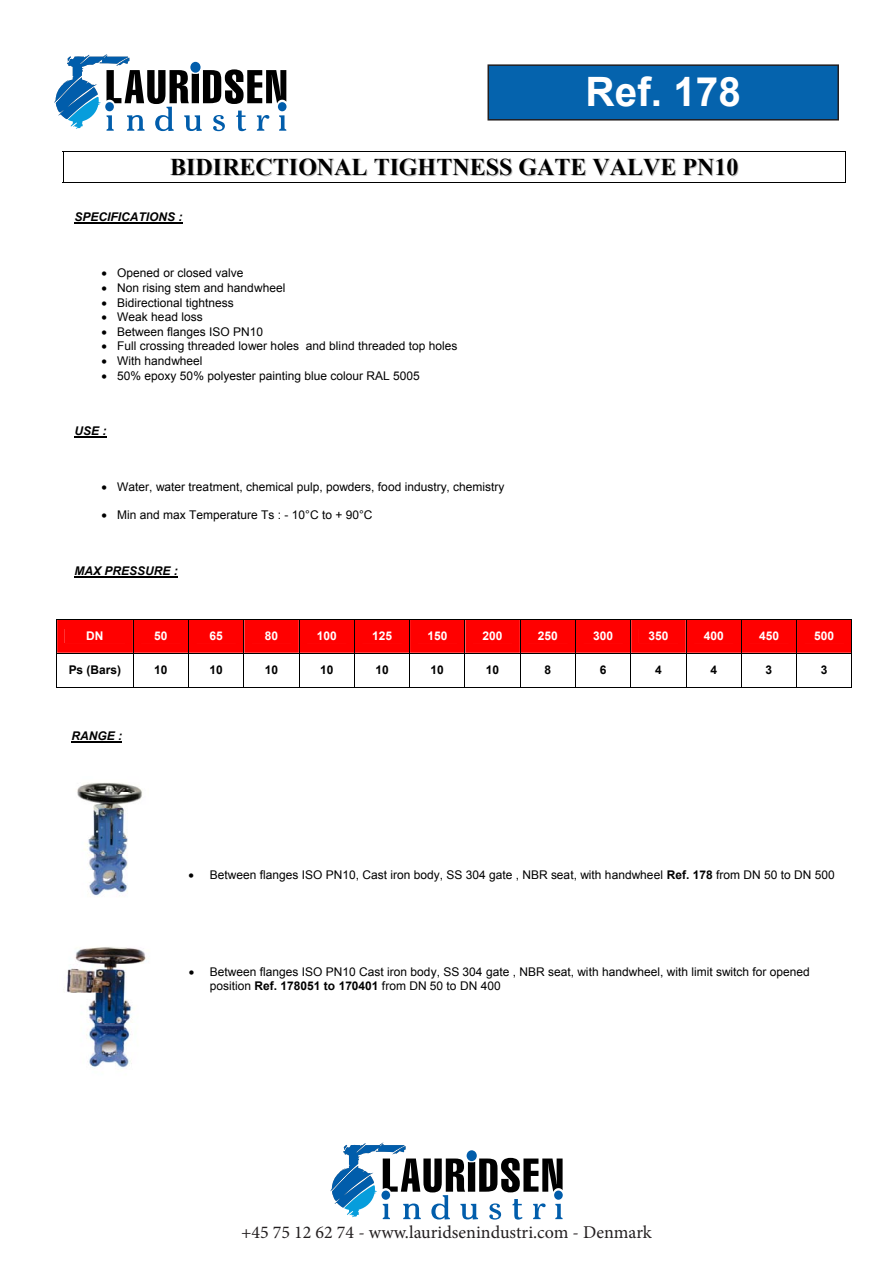
<style>
.page{position:relative;width:893px;height:1263px;background:#fff}
.page>*{position:absolute;margin:0;border:0;box-sizing:border-box;transform-origin:0 0}
.t1{font:700 40.5px "Arial";color:#fff}
.t2{font:700 36px "Times New Roman";color:#fff}
.t3{font:700 24px "Times New Roman";color:#000}
.t4{font:18px "Minion Pro";color:#231f20}
.t5{font:12px/13.8px "Arial";color:#000}
.t6{font:700 12px "Arial";color:#fff}
.t7{font:italic 700 12px "Arial";color:#000}
.t8{font:700 12px "Arial";color:#000}
.s1{color:#c0c0c0}
.s2{font-weight:700}
</style>
<div class="page">
<div style="left:488px;top:65px;width:350px;height:55px;background:#0563ad"></div>
<div style="left:487px;top:64px;width:352px;height:57px;border:2px solid #231f20"></div>
<hr style="left:63px;top:151px;width:783px;height:1px;background:#000">
<hr style="left:63px;top:182px;width:783px;height:1px;background:#000">
<hr style="left:63px;top:151px;width:1px;height:31px;background:#000">
<hr style="left:845px;top:151px;width:1px;height:31px;background:#000">
<img style="left:63px;top:947px;width:83px;height:121px">
<img style="left:77px;top:782px;width:65px;height:114px">
<hr style="left:75px;top:223px;width:108px;height:1px;background:#000">
<hr style="left:75px;top:436px;width:32px;height:1px;background:#000">
<hr style="left:75px;top:576px;width:103px;height:1px;background:#000">
<svg style="left:57px;top:619px;width:794px;height:34px;background:#f70202"></svg>
<hr style="left:56px;top:619px;width:1px;height:34px;background:#000">
<hr style="left:133px;top:619px;width:1px;height:34px;background:#000">
<hr style="left:188px;top:619px;width:1px;height:34px;background:#000">
<hr style="left:243px;top:619px;width:1px;height:34px;background:#000">
<hr style="left:299px;top:619px;width:1px;height:34px;background:#000">
<hr style="left:354px;top:619px;width:1px;height:34px;background:#000">
<hr style="left:409px;top:619px;width:1px;height:34px;background:#000">
<hr style="left:465px;top:619px;width:1px;height:34px;background:#000">
<hr style="left:520px;top:619px;width:1px;height:34px;background:#000">
<hr style="left:575px;top:619px;width:1px;height:34px;background:#000">
<hr style="left:630px;top:619px;width:1px;height:34px;background:#000">
<hr style="left:686px;top:619px;width:1px;height:34px;background:#000">
<hr style="left:741px;top:619px;width:1px;height:34px;background:#000">
<hr style="left:796px;top:619px;width:1px;height:34px;background:#000">
<hr style="left:851px;top:619px;width:1px;height:34px;background:#000">
<hr style="left:56px;top:653px;width:796px;height:1px;background:#000">
<hr style="left:56px;top:653px;width:1px;height:34px;background:#000">
<hr style="left:56px;top:687px;width:77px;height:1px;background:#000">
<hr style="left:133px;top:653px;width:1px;height:34px;background:#000">
<hr style="left:134px;top:687px;width:54px;height:1px;background:#000">
<hr style="left:188px;top:653px;width:1px;height:34px;background:#000">
<hr style="left:189px;top:687px;width:54px;height:1px;background:#000">
<hr style="left:243px;top:653px;width:1px;height:34px;background:#000">
<hr style="left:244px;top:687px;width:55px;height:1px;background:#000">
<hr style="left:299px;top:653px;width:1px;height:34px;background:#000">
<hr style="left:300px;top:687px;width:54px;height:1px;background:#000">
<hr style="left:354px;top:653px;width:1px;height:34px;background:#000">
<hr style="left:355px;top:687px;width:54px;height:1px;background:#000">
<hr style="left:409px;top:653px;width:1px;height:34px;background:#000">
<hr style="left:410px;top:687px;width:55px;height:1px;background:#000">
<hr style="left:465px;top:653px;width:1px;height:34px;background:#000">
<hr style="left:465px;top:687px;width:55px;height:1px;background:#000">
<hr style="left:520px;top:653px;width:1px;height:34px;background:#000">
<hr style="left:521px;top:687px;width:54px;height:1px;background:#000">
<hr style="left:575px;top:653px;width:1px;height:34px;background:#000">
<hr style="left:576px;top:687px;width:54px;height:1px;background:#000">
<hr style="left:630px;top:653px;width:1px;height:34px;background:#000">
<hr style="left:631px;top:687px;width:55px;height:1px;background:#000">
<hr style="left:686px;top:653px;width:1px;height:34px;background:#000">
<hr style="left:686px;top:687px;width:55px;height:1px;background:#000">
<hr style="left:741px;top:653px;width:1px;height:34px;background:#000">
<hr style="left:742px;top:687px;width:54px;height:1px;background:#000">
<hr style="left:796px;top:653px;width:1px;height:34px;background:#000">
<hr style="left:797px;top:687px;width:54px;height:1px;background:#000">
<hr style="left:851px;top:653px;width:1px;height:34px;background:#000">
<hr style="left:72px;top:741px;width:50px;height:1px;background:#000">
<svg style="left:330px;top:1142px;width:233px;height:77px"></svg>
<svg style="left:54px;top:54px;width:232px;height:77px"></svg>
<p class="t2" style="left:621px;top:52px;width:145px">REF. 178</p>
<h1 class="t1" style="left:586px;top:63px;width:157px">Ref. 178</h1>
<p class="t3" style="left:170px;top:150px;width:570px">BIDIRECTI<span class="s1">O</span>NAL TI<span class="s1">GH</span>TNESS <span class="s1">G</span>ATE VALVE PN10</p>
<p class="t7" style="left:75px;top:209px;width:109px">SPECIFICATIONS :</p>
<p class="t5" style="left:102px;top:266px;width:143px">• Opened or closed valve</p>
<p class="t5" style="left:102px;top:281px;width:185px">• Non rising stem and handwheel</p>
<p class="t5" style="left:102px;top:296px;width:134px">• Bidirectional tightness</p>
<p class="t5" style="left:102px;top:310px;width:103px">• Weak head loss</p>
<p class="t5" style="left:102px;top:325px;width:163px">• Between flanges ISO PN10</p>
<p class="t5" style="left:102px;top:339px;width:357px">• Full crossing threaded lower holes and blind threaded top holes</p>
<p class="t5" style="left:102px;top:354px;width:102px">• With handwheel</p>
<p class="t5" style="left:102px;top:369px;width:320px">• 50% epoxy 50% polyester painting blue colour RAL 5005</p>
<p class="t7" style="left:75px;top:423px;width:34px">USE :</p>
<p class="t5" style="left:102px;top:480px;width:404px">• Water, water treatment, chemical pulp, powders, food industry, chemistry</p>
<p class="t5" style="left:102px;top:508px;width:272px">• Min and max Temperature Ts : - 10°C to + 90°C</p>
<p class="t7" style="left:75px;top:562px;width:105px">MAX PRESSURE :</p>
<p class="t6" style="left:86px;top:627px;width:19px">DN</p>
<p class="t6" style="left:154px;top:627px;width:15px">50</p>
<p class="t6" style="left:210px;top:627px;width:15px">65</p>
<p class="t6" style="left:265px;top:627px;width:15px">80</p>
<p class="t6" style="left:317px;top:627px;width:21px">100</p>
<p class="t6" style="left:372px;top:627px;width:21px">125</p>
<p class="t6" style="left:427px;top:627px;width:21px">150</p>
<p class="t6" style="left:483px;top:627px;width:21px">200</p>
<p class="t6" style="left:538px;top:627px;width:21px">250</p>
<p class="t6" style="left:593px;top:627px;width:21px">300</p>
<p class="t6" style="left:648px;top:627px;width:21px">350</p>
<p class="t6" style="left:704px;top:627px;width:21px">400</p>
<p class="t6" style="left:759px;top:627px;width:21px">450</p>
<p class="t6" style="left:814px;top:627px;width:21px">500</p>
<p class="t8" style="left:69px;top:662px;width:54px">Ps (Bars)</p>
<p class="t8" style="left:154px;top:662px;width:15px">10</p>
<p class="t8" style="left:209px;top:662px;width:15px">10</p>
<p class="t8" style="left:265px;top:662px;width:15px">10</p>
<p class="t8" style="left:320px;top:662px;width:15px">10</p>
<p class="t8" style="left:375px;top:662px;width:15px">10</p>
<p class="t8" style="left:431px;top:662px;width:15px">10</p>
<p class="t8" style="left:486px;top:662px;width:15px">10</p>
<p class="t8" style="left:544px;top:662px;width:8px">8</p>
<p class="t8" style="left:600px;top:662px;width:8px">6</p>
<p class="t8" style="left:655px;top:662px;width:8px">4</p>
<p class="t8" style="left:710px;top:662px;width:8px">4</p>
<p class="t8" style="left:766px;top:662px;width:8px">3</p>
<p class="t8" style="left:821px;top:662px;width:8px">3</p>
<p class="t7" style="left:72px;top:728px;width:52px">RANGE :</p>
<p class="t5" style="left:189px;top:868px;width:648px">• Between flanges ISO PN10, Cast iron body, SS 304 gate , NBR seat, with handwheel <span class="s2">Ref. 178</span> from DN 50 to DN 500</p>
<p class="t5" style="left:210px;top:965px;width:601px;text-indent:-21px">• Between flanges ISO PN10 Cast iron body, SS 304 gate , NBR seat, with handwheel, with limit switch for opened position <span class="s2">Ref. 178051 to 170401</span> from DN 50 to DN 400</p>
<h3 class="t4" style="left:241px;top:1220px;width:412px">+45 75 12 62 74 - www.lauridsenindustri.com - Denmark</h3>
</div>
